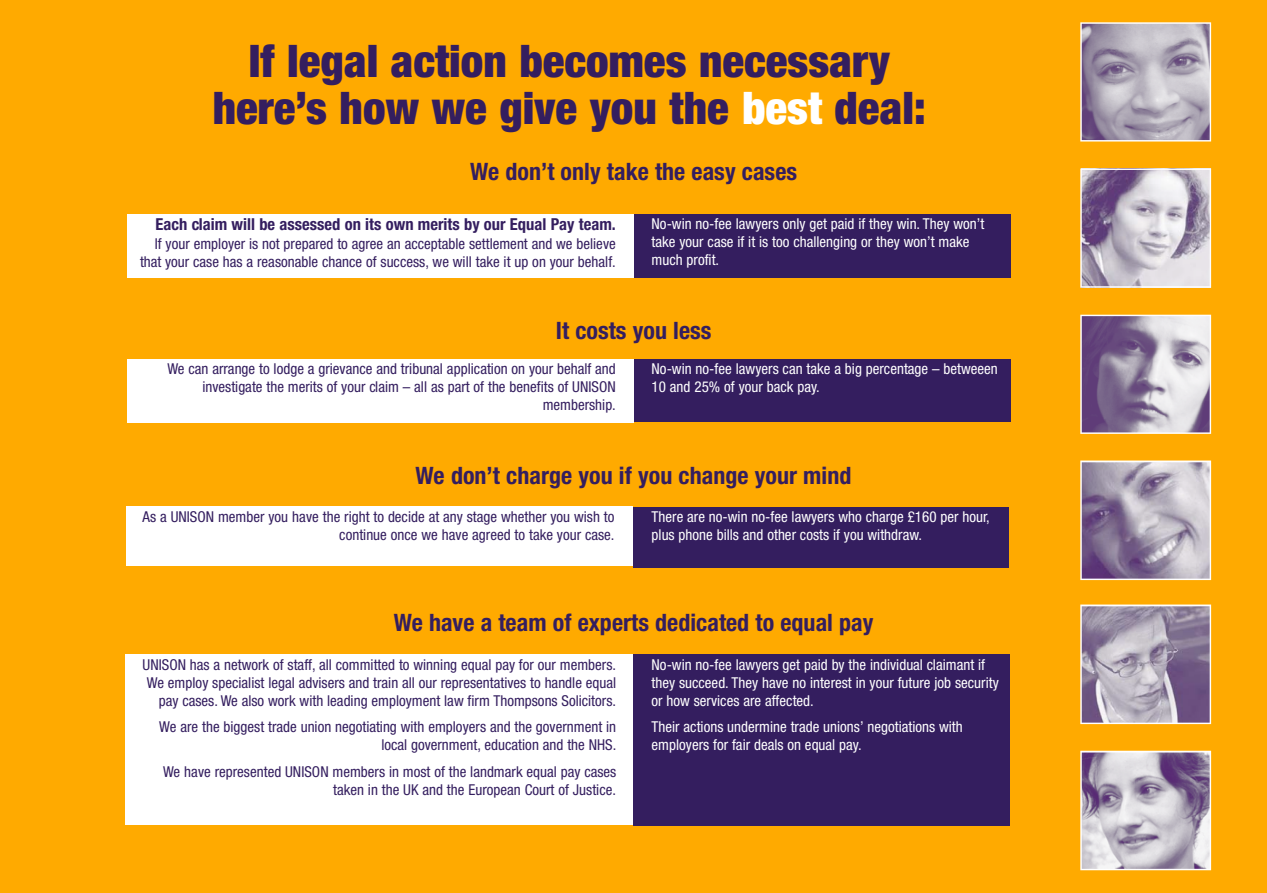
<style>
.page{position:relative;width:1267px;height:893px;background:#fff}
.page>*{position:absolute;margin:0;border:0;box-sizing:border-box;transform-origin:0 0}
.t1{font:900 condensed 45px/46.8px "Helvetica Neue";color:#341e5f;text-align:center}
.t2{font:700 condensed 24px "Helvetica Neue";color:#341e5f}
.t3{font:700 condensed 16.5px "Helvetica Neue";color:#341e5f}
.t4{font:condensed 15px/18px "Helvetica Neue";color:#341e5f;text-align:right}
.t5{font:condensed 15px/18px "Helvetica Neue";color:#fff}
.s1{color:#fff}
</style>
<div class="page">
<div style="left:0;top:0;width:1266px;height:893px;background:#fa0"></div>
<div style="left:127px;top:214px;width:507px;height:64px;background:#fff"></div>
<div style="left:127px;top:359px;width:507px;height:63px;background:#fff"></div>
<div style="left:633px;top:214px;width:377px;height:64px;background:#341e5f"></div>
<div style="left:633px;top:359px;width:377px;height:62px;background:#341e5f"></div>
<div style="left:126px;top:507px;width:506px;height:59px;background:#fff"></div>
<div style="left:633px;top:507px;width:375px;height:60px;background:#341e5f"></div>
<div style="left:125px;top:654px;width:509px;height:170px;background:#fff"></div>
<div style="left:633px;top:654px;width:376px;height:171px;background:#341e5f"></div>
<svg style="left:1080px;top:22px;width:130px;height:119px;background:#afa7b6"></svg>
<svg style="left:1080px;top:168px;width:130px;height:120px;background:#b9afc0"></svg>
<svg style="left:1080px;top:315px;width:130px;height:119px;background:#a597b0"></svg>
<svg style="left:1080px;top:460px;width:130px;height:120px;background:#a99db0"></svg>
<svg style="left:1080px;top:604px;width:130px;height:120px;background:#a296aa"></svg>
<svg style="left:1080px;top:751px;width:130px;height:119px;background:#b7aebe"></svg>
<h1 class="t1" style="left:213px;top:42px;width:714px">If legal action becomes necessary here’s how we give you the <span class="s1">best</span> deal:</h1>
<h2 class="t2" style="left:470px;top:163px;width:328px">We don’t only take the easy cases</h2>
<p class="t3" style="left:155px;top:218px;width:462px">Each claim will be assessed on its own merits by our Equal Pay team.</p>
<p class="t4" style="left:140px;top:236px;width:477px">If your employer is not prepared to agree an acceptable settlement and we believe that your case has a reasonable chance of success, we will take it up on your behalf.</p>
<p class="t5" style="left:651px;top:216px;width:334px">No-win no-fee lawyers only get paid if they win. They won’t take your case if it is too challenging or they won’t make much profit.</p>
<h2 class="t2" style="left:555px;top:322px;width:157px">It costs you less</h2>
<p class="t4" style="left:167px;top:361px;width:450px">We can arrange to lodge a grievance and tribunal application on your behalf and investigate the merits of your claim – all as part of the benefits of UNISON membership.</p>
<p class="t5" style="left:651px;top:361px;width:347px">No-win no-fee lawyers can take a big percentage – betweeen<br>10 and 25% of your back pay.</p>
<h2 class="t2" style="left:415px;top:466px;width:437px">We don’t charge you if you change your mind</h2>
<p class="t4" style="left:142px;top:509px;width:473px">As a UNISON member you have the right to decide at any stage whether you wish to continue once we have agreed to take your case.</p>
<p class="t5" style="left:651px;top:509px;width:340px">There are no-win no-fee lawyers who charge £160 per hour, plus phone bills and other costs if you withdraw.</p>
<h2 class="t2" style="left:393px;top:614px;width:481px">We have a team of experts dedicated to equal pay</h2>
<p class="t4" style="left:142px;top:657px;width:475px">UNISON has a network of staff, all committed to winning equal pay for our members.<br>We employ specialist legal advisers and train all our representatives to handle equal pay cases. We also work with leading employment law firm Thompsons Solicitors.</p>
<p class="t4" style="left:159px;top:719px;width:458px">We are the biggest trade union negotiating with employers and the government in local government, education and the NHS.</p>
<p class="t4" style="left:163px;top:764px;width:455px">We have represented UNISON members in most of the landmark equal pay cases taken in the UK and the European Court of Justice.</p>
<p class="t5" style="left:651px;top:657px;width:348px">No-win no-fee lawyers get paid by the individual claimant if they succeed. They have no interest in your future job security or how services are affected.</p>
<p class="t5" style="left:651px;top:719px;width:312px">Their actions undermine trade unions’ negotiations with employers for fair deals on equal pay.</p>
</div>
